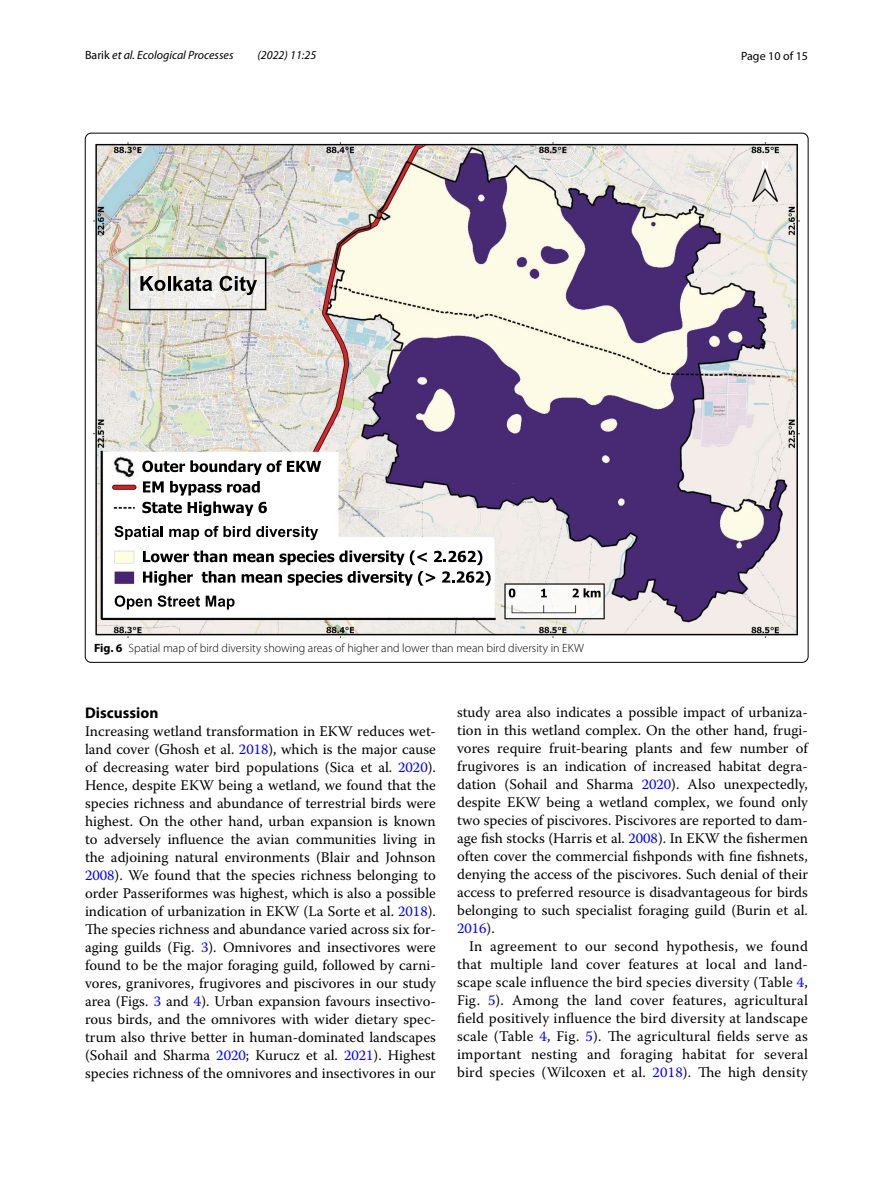
<style>
.page{position:relative;width:893px;height:1187px;background:#fff}
.page>*{position:absolute;margin:0;border:0;box-sizing:border-box;transform-origin:0 0}
.t1{font:700 15.45px "Myriad Pro";color:#000}
.t2{font:14.7px/18px "Warnock Pro";color:#000;text-align:justify}
.t3{font:300 12px "Myriad Pro";color:#000}
.t4{font:italic 12px "Myriad Pro";color:#000}
.t5{font:12px "Myriad Pro";color:#000}
.s1{font-style:normal}
.s2{font-weight:700}
.s3{color:#00f}
</style>
<div class="page">
<svg style="left:95px;top:144px;width:703px;height:491px;background:#c2bac3"></svg>
<svg style="left:509px;top:588px;width:6px;height:9px"></svg>
<svg style="left:541px;top:588px;width:6px;height:9px"></svg>
<svg style="left:573px;top:588px;width:27px;height:9px"></svg>
<svg style="left:140px;top:276px;width:72px;height:15px"></svg>
<svg style="left:220px;top:276px;width:37px;height:19px"></svg>
<svg style="left:142px;top:460px;width:179px;height:15px"></svg>
<svg style="left:143px;top:481px;width:21px;height:11px"></svg>
<svg style="left:170px;top:481px;width:90px;height:14px"></svg>
<svg style="left:142px;top:501px;width:40px;height:12px"></svg>
<svg style="left:188px;top:501px;width:79px;height:15px"></svg>
<svg style="left:115px;top:526px;width:48px;height:14px"></svg>
<svg style="left:169px;top:526px;width:81px;height:14px"></svg>
<svg style="left:256px;top:526px;width:62px;height:14px"></svg>
<svg style="left:143px;top:550px;width:84px;height:12px"></svg>
<svg style="left:233px;top:550px;width:194px;height:15px"></svg>
<svg style="left:434px;top:550px;width:48px;height:15px"></svg>
<svg style="left:143px;top:571px;width:50px;height:14px"></svg>
<svg style="left:202px;top:571px;width:33px;height:11px"></svg>
<svg style="left:242px;top:574px;width:40px;height:8px"></svg>
<svg style="left:288px;top:571px;width:147px;height:14px"></svg>
<svg style="left:442px;top:571px;width:49px;height:14px"></svg>
<svg style="left:115px;top:595px;width:37px;height:14px"></svg>
<svg style="left:158px;top:595px;width:42px;height:11px"></svg>
<svg style="left:206px;top:595px;width:29px;height:14px"></svg>
<p class="t4" style="left:85px;top:48px;width:150px"><span class="s1">Barik</span> et al. Ecological Processes</p>
<p class="t4" style="left:257px;top:48px;width:60px">(2022) 11:25</p>
<p class="t5" style="left:741px;top:48px;width:68px">Page 10 of 15</p>
<p class="t3" style="left:94px;top:641px;width:491px"><span class="s2">Fig. 6</span> Spatial map of bird diversity showing areas of higher and lower than mean bird diversity in EKW</p>
<p class="t1" style="left:85px;top:702px;width:75px">Discussion</p>
<p class="t2" style="left:85px;top:721px;width:352px">Increasing wetland transformation in EKW reduces wet&shy;land cover (Ghosh et al. <span class="s3">2018</span>), which is the major cause of decreasing water bird populations (Sica et al. <span class="s3">2020</span>).<br>Hence, despite EKW being a wetland, we found that the species richness and abundance of terrestrial birds were highest. On the other hand, urban expansion is known to adversely influence the avian communities living in the adjoining natural environments (Blair and Johnson <span class="s3">2008</span>). We found that the species richness belonging to order Passeriformes was highest, which is also a possible indication of urbanization in EKW (La Sorte et al. <span class="s3">2018</span>).<br>The species richness and abundance varied across six for&shy;aging guilds (Fig. <span class="s3">3</span>). Omnivores and insectivores were found to be the major foraging guild, followed by carni&shy;vores, granivores, frugivores and piscivores in our study area (Figs. <span class="s3">3</span> and <span class="s3">4</span>). Urban expansion favours insectivo&shy;rous birds, and the omnivores with wider dietary spec&shy;trum also thrive better in human-dominated landscapes (Sohail and Sharma <span class="s3">2020</span>; Kurucz et al. <span class="s3">2021</span>). Highest species richness of the omnivores and insectivores in our</p>
<p class="t2" style="left:457px;top:703px;width:352px">study area also indicates a possible impact of urbaniza&shy;tion in this wetland complex. On the other hand, frugi&shy;vores require fruit-bearing plants and few number of frugivores is an indication of increased habitat degra&shy;dation (Sohail and Sharma <span class="s3">2020</span>). Also unexpectedly, despite EKW being a wetland complex, we found only two species of piscivores. Piscivores are reported to dam&shy;age fish stocks (Harris et al. <span class="s3">2008</span>). In EKW the fishermen often cover the commercial fishponds with fine fishnets, denying the access of the piscivores. Such denial of their access to preferred resource is disadvantageous for birds belonging to such specialist foraging guild (Burin et al.<br><span class="s3">2016</span>).</p>
<p class="t2" style="left:457px;top:937px;width:352px;text-indent:12px">In agreement to our second hypothesis, we found that multiple land cover features at local and land&shy;scape scale influence the bird species diversity (Table <span class="s3">4</span>, Fig. <span class="s3">5</span>). Among the land cover features, agricultural field positively influence the bird diversity at landscape scale (Table <span class="s3">4</span>, Fig. <span class="s3">5</span>). The agricultural fields serve as important nesting and foraging habitat for several bird species (Wilcoxen et al. <span class="s3">2018</span>). The high density</p>
</div>
